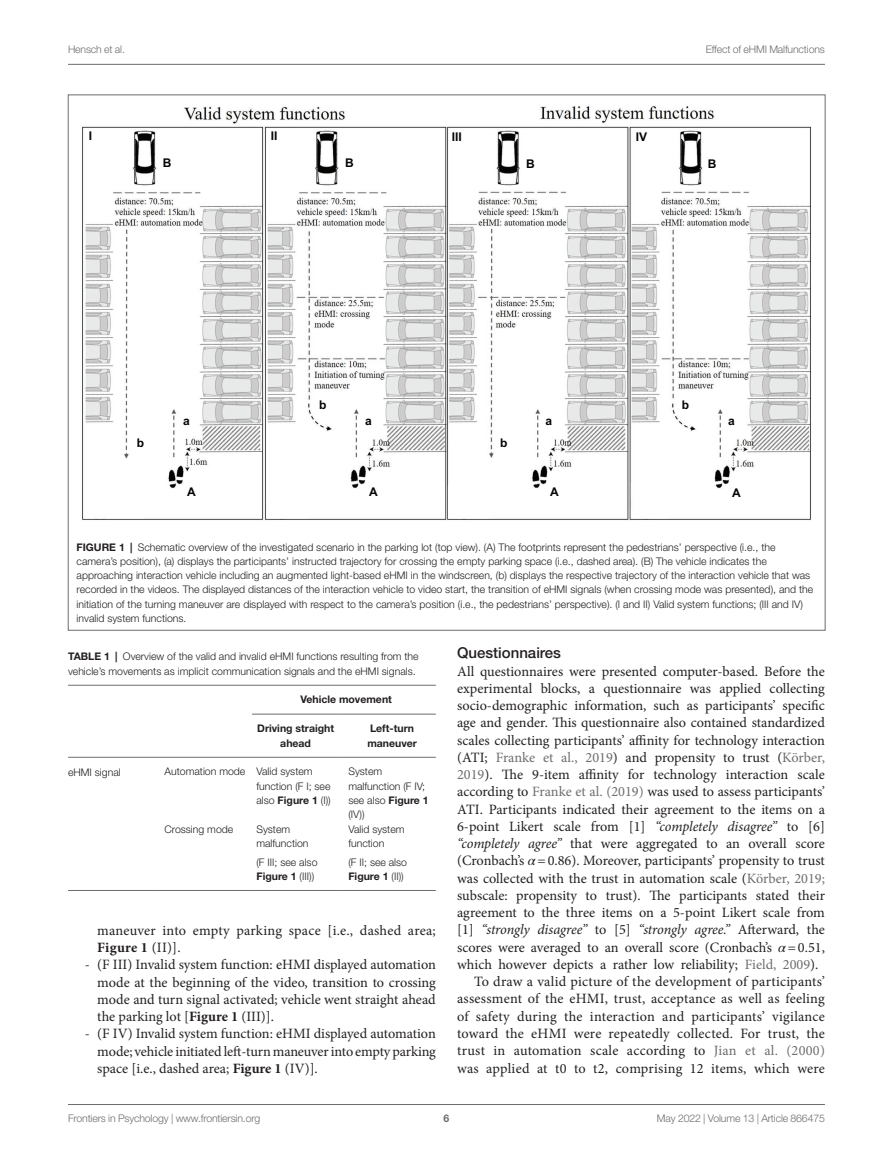
<style>
.page{position:relative;width:893px;height:1170px;background:#fff}
.page>*{position:absolute;margin:0;border:0;box-sizing:border-box;transform-origin:0 0}
.HEAD_3{font:500 15px "Helvetica Neue LT Std";color:#231f20}
.TEXT_FLUSH{font:14.25px/17.2px "Minion Pro";color:#231f20;text-align:justify}
.TEXT{font:14.25px/17.2px "Minion Pro";letter-spacing:.02em;color:#231f20;text-align:justify}
.BL_MID{font:14.25px/17.2px "Minion Pro";letter-spacing:.005em;color:#231f20}
.BL_BLW{font:14.25px/17.2px "Minion Pro";letter-spacing:-.01em;color:#231f20;text-align:justify}
.t1{font:700 12px "Arial";color:#040503}
.FIG_LEG{font:300 10.5px/14.2px "Helvetica Neue LT Std";color:#231f20}
.TB_TX{font:300 10.5px/14.2px "Helvetica Neue LT Std";color:#231f20}
.TT_NO_RULE{font:300 10.5px/14.2px "Helvetica Neue LT Std";color:#231f20}
.t2{font:300 10.5px "Helvetica Neue LT Std";letter-spacing:-.015em;color:#6c6d70}
.TB_CH{font:700 10.5px/14.2px "Helvetica Neue LT Std";color:#231f20;text-align:center}
.TB_STH{font:700 10.5px "Helvetica Neue LT Std";color:#231f20}
.t3{font:700 10.5px "Helvetica Neue LT Std";color:#6c6d70}
.s1{font-weight:700}
.s2{color:#6c6d70}
.s3{font-style:italic}
.s4{font-family:"STIX General";font-style:italic}
</style>
<div class="page">
<hr style="left:68px;top:64px;width:757px;height:1px;background:#6c6d70">
<hr style="left:68px;top:1104px;width:757px;height:1px;background:#6c6d70">
<img style="left:82px;top:105px;width:730px;height:416px">
<hr style="left:252px;top:685px;width:92px;height:1px;background:#6c6d70">
<hr style="left:344px;top:685px;width:92px;height:1px;background:#6c6d70">
<hr style="left:68px;top:685px;width:92px;height:1px;background:#6c6d70">
<hr style="left:160px;top:685px;width:92px;height:1px;background:#6c6d70">
<hr style="left:68px;top:757px;width:92px;height:1px;background:#6c6d70">
<hr style="left:160px;top:757px;width:92px;height:1px;background:#6c6d70">
<hr style="left:344px;top:713px;width:92px;height:1px;background:#6c6d70">
<hr style="left:344px;top:757px;width:92px;height:1px;background:#6c6d70">
<hr style="left:252px;top:713px;width:92px;height:1px;background:#6c6d70">
<hr style="left:252px;top:757px;width:92px;height:1px;background:#6c6d70">
<hr style="left:68px;top:890px;width:92px;height:1px;background:#6c6d70">
<hr style="left:160px;top:890px;width:92px;height:1px;background:#6c6d70">
<hr style="left:252px;top:890px;width:92px;height:1px;background:#6c6d70">
<hr style="left:344px;top:890px;width:92px;height:1px;background:#6c6d70">
<p class="t2" style="left:68px;top:42px;width:58px">Hensch et al.</p>
<p class="t2" style="left:706px;top:42px;width:121px">Effect of eHMI Malfunctions</p>
<p class="t1" style="left:89px;top:128px;width:5px">I</p>
<p class="t1" style="left:271px;top:128px;width:8px">II</p>
<p class="t1" style="left:452px;top:128px;width:12px">III</p>
<p class="t1" style="left:636px;top:128px;width:13px">IV</p>
<p class="t1" style="left:163px;top:155px;width:10px">B</p>
<p class="t1" style="left:345px;top:155px;width:10px">B</p>
<p class="t1" style="left:526px;top:155px;width:10px">B</p>
<p class="t1" style="left:708px;top:155px;width:10px">B</p>
<p class="t1" style="left:137px;top:434px;width:9px">b</p>
<p class="t1" style="left:183px;top:412px;width:8px">a</p>
<p class="t1" style="left:187px;top:484px;width:10px">A</p>
<p class="t1" style="left:319px;top:396px;width:9px">b</p>
<p class="t1" style="left:365px;top:412px;width:8px">a</p>
<p class="t1" style="left:369px;top:484px;width:10px">A</p>
<p class="t1" style="left:500px;top:435px;width:9px">b</p>
<p class="t1" style="left:546px;top:412px;width:8px">a</p>
<p class="t1" style="left:550px;top:484px;width:10px">A</p>
<p class="t1" style="left:682px;top:397px;width:9px">b</p>
<p class="t1" style="left:728px;top:412px;width:8px">a</p>
<p class="t1" style="left:732px;top:484px;width:10px">A</p>
<p class="FIG_LEG" style="left:77px;top:539px;width:738px"><span class="s1">FIGURE 1 |</span> Schematic overview of the investigated scenario in the parking lot (top view). (A) The footprints represent the pedestrians’ perspective (i.e., the camera’s position), (a) displays the participants’ instructed trajectory for crossing the empty parking space (i.e., dashed area). (B) The vehicle indicates the approaching interaction vehicle including an augmented light-based eHMI in the windscreen, (b) displays the respective trajectory of the interaction vehicle that was recorded in the videos. The displayed distances of the interaction vehicle to video start, the transition of eHMI signals (when crossing mode was presented), and the initiation of the turning maneuver are displayed with respect to the camera’s position (i.e., the pedestrians’ perspective). (I and II) Valid system functions; (III and IV) invalid system functions.</p>
<p class="TT_NO_RULE" style="left:68px;top:649px;width:352px"><span class="s1">TABLE 1 |</span> Overview of the valid and invalid eHMI functions resulting from the vehicle’s movements as implicit communication signals and the eHMI signals.</p>
<p class="TB_STH" style="left:300px;top:693px;width:93px">Vehicle movement</p>
<p class="TB_CH" style="left:257px;top:721px;width:78px">Driving straight ahead</p>
<p class="TB_CH" style="left:367px;top:721px;width:51px;text-align:left">Left-turn maneuver</p>
<p class="TB_TX" style="left:68px;top:764px;width:54px">eHMI signal</p>
<p class="TB_TX" style="left:164px;top:764px;width:82px">Automation mode</p>
<p class="TB_TX" style="left:256px;top:764px;width:76px">Valid system function (F I; see also <span class="s1">Figure 1</span> (I))</p>
<p class="TB_TX" style="left:348px;top:764px;width:82px">System malfunction (F IV; see also <span class="s1">Figure 1 </span>(IV))</p>
<p class="TB_TX" style="left:164px;top:821px;width:70px">Crossing mode</p>
<p class="TB_TX" style="left:256px;top:821px;width:54px">System malfunction</p>
<p class="TB_TX" style="left:256px;top:854px;width:63px">(F III; see also<br><span class="s1">Figure 1</span> (III))</p>
<p class="HEAD_3" style="left:457px;top:644px;width:105px">Questionnaires</p>
<p class="TEXT_FLUSH" style="left:457px;top:662px;width:369px">All questionnaires were presented computer-based. Before the experimental blocks, a questionnaire was applied collecting socio-demographic information, such as participants’ specific age and gender. This questionnaire also contained standardized scales collecting participants’ affinity for technology interaction (ATI; <span class="s2">Franke et al., 2019</span>) and propensity to trust (<span class="s2">Körber, 2019</span>). The 9-item affinity for technology interaction scale according to <span class="s2">Franke et al. (2019)</span> was used to assess participants’ ATI. Participants indicated their agreement to the items on a 6-point Likert scale from [1] <span class="s3">“completely disagree”</span> to [6] <span class="s3">“completely agree”</span> that were aggregated to an overall score (Cronbach’s <span class="s4">α</span>=0.86). Moreover, participants’ propensity to trust was collected with the trust in automation scale (<span class="s2">Körber, 2019; </span>subscale: propensity to trust). The participants stated their agreement to the three items on a 5-point Likert scale from [1] <span class="s3">“strongly disagree”</span> to [5] <span class="s3">“strongly agree.”</span> Afterward, the scores were averaged to an overall score (Cronbach’s <span class="s4">α</span>=0.51, which however depicts a rather low reliability; <span class="s2">Field, 2009</span>).</p>
<p class="TEXT" style="left:457px;top:972px;width:369px;text-indent:17px">To draw a valid picture of the development of participants’ assessment of the eHMI, trust, acceptance as well as feeling of safety during the interaction and participants’ vigilance toward the eHMI were repeatedly collected. For trust, the trust in automation scale according to <span class="s2">Jian et al. (2000) </span>was applied at t0 to t2, comprising 12 items, which were</p>
<p class="TB_TX" style="left:348px;top:821px;width:58px">Valid system function</p>
<p class="TB_TX" style="left:348px;top:854px;width:60px">(F II; see also<br><span class="s1">Figure 1</span> (II))</p>
<p class="BL_MID" style="left:97px;top:921px;width:340px">maneuver into empty parking space [i.e., dashed area;<br><span class="s1">Figure 1</span> (II)].</p>
<p class="BL_MID" style="left:97px;top:956px;width:340px;text-align:justify;text-indent:-12px">- (F III) Invalid system function: eHMI displayed automation mode at the beginning of the video, transition to crossing mode and turn signal activated; vehicle went straight ahead the parking lot [<span class="s1">Figure 1</span> (III)].</p>
<p class="BL_BLW" style="left:97px;top:1025px;width:340px;text-indent:-12px">- (F IV) Invalid system function: eHMI displayed automation mode; vehicle initiated left-turn maneuver into empty parking space [i.e., dashed area; <span class="s1">Figure 1</span> (IV)].</p>
<p class="t2" style="left:68px;top:1111px;width:194px">Frontiers in Psychology | www.frontiersin.org</p>
<p class="t3" style="left:444px;top:1111px;width:7px">6</p>
<p class="t2" style="left:657px;top:1111px;width:169px">May 2022 | Volume 13 | Article 866475</p>
</div>
